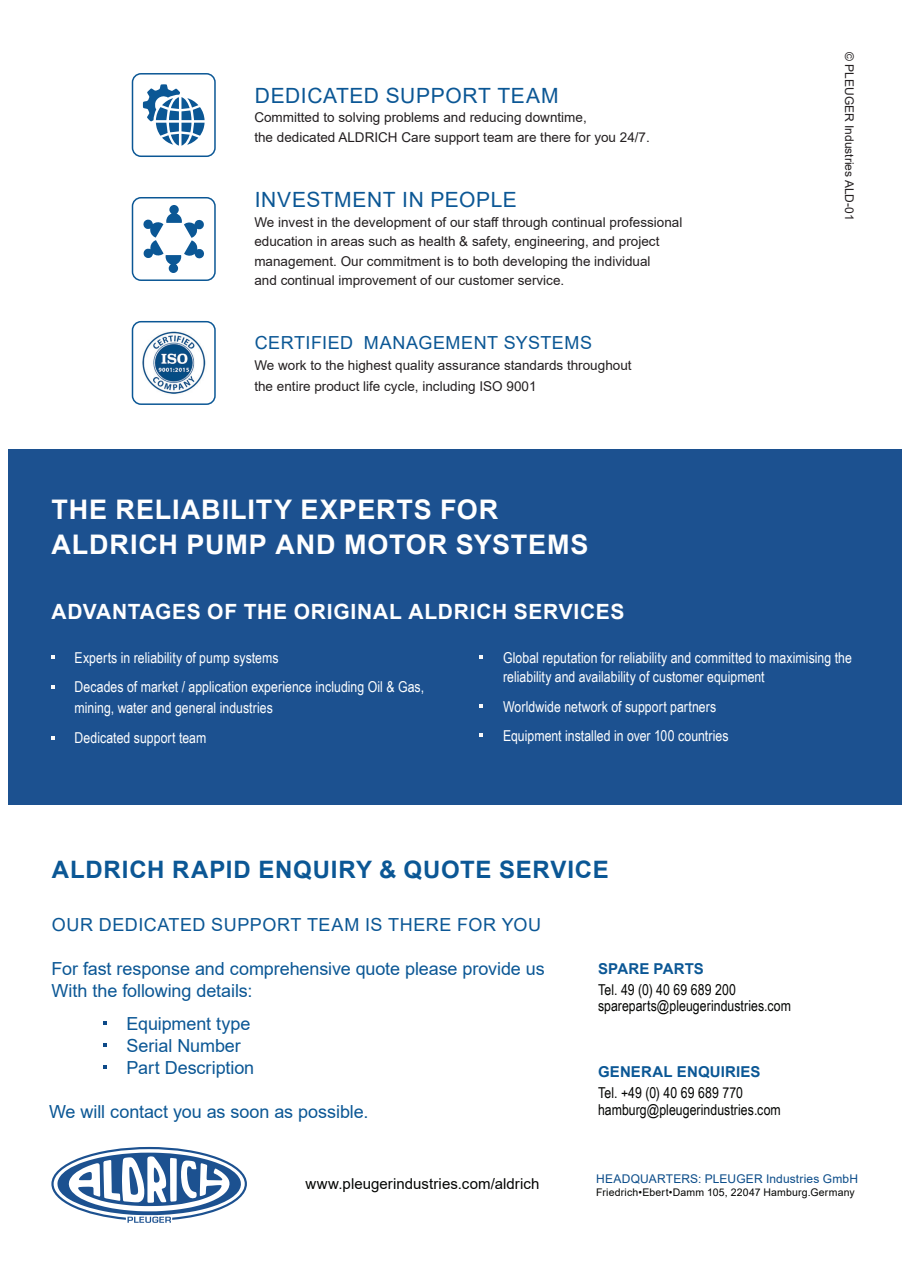
<style>
.page{position:relative;width:910px;height:1280px;background:#fff}
.page>*{position:absolute;margin:0;border:0;box-sizing:border-box;transform-origin:0 0}
.t1{font:700 27px/34.5px "Arial";letter-spacing:.035em;color:#fff}
.t2{font:700 24px "Arial";letter-spacing:.035em;color:#0b5795}
.t3{font:700 21px "Arial";letter-spacing:.035em;color:#fff}
.t4{font:21px "Arial";letter-spacing:.03em;color:#0b5795}
.body_ver2{font:18px "Arial";letter-spacing:-.005em;color:#0b5795}
.body_ver2-2{font:18px "Arial";letter-spacing:.03em;color:#0b5795}
.body_ver2-3{font:18px "Arial";letter-spacing:.025em;color:#0b5795}
.Bullets__White{font:15px/21px "Arial Narrow";color:#fff}
.t5{font:15px/16.5px "Arial Narrow";letter-spacing:.005em;color:#040503}
.t6{font:15px "Arial";letter-spacing:.005em;color:#040503}
.t7{font:700 15px "Arial";letter-spacing:.01em;color:#0b5795}
.t8{font:13.5px/19.5px "Arial";color:#231f20}
.t9{font:12px "Arial";letter-spacing:.015em;color:#0b4c89}
.t10{font:12px "Arial";color:#231f20}
.t11{font:10.5px "Arial";letter-spacing:.015em;color:#040503}
</style>
<div class="page">
<div style="left:8px;top:449px;width:893px;height:356px;background:#1c5190"></div>
<svg style="left:143px;top:84px;width:62px;height:62px"></svg>
<div style="left:132px;top:73px;width:84px;height:84px;border:2px solid #0b5795;border-radius:9px"></div>
<svg style="left:143px;top:205px;width:61px;height:68px"></svg>
<div style="left:132px;top:197px;width:84px;height:84px;border:2px solid #0b5795;border-radius:9px"></div>
<div style="left:132px;top:321px;width:84px;height:84px;border:2px solid #0b5795;border-radius:9px"></div>
<img style="left:142px;top:331px;width:64px;height:63px">
<svg style="left:51px;top:1147px;width:196px;height:76px"></svg>
<svg style="left:480px;top:704px;width:3px;height:4px"></svg>
<svg style="left:480px;top:733px;width:3px;height:4px"></svg>
<p class="t4" style="left:255px;top:81px;width:305px">DEDICATED SUPPORT TEAM</p>
<p class="t8" style="left:254px;top:108px;width:397px">Committed to solving problems and reducing downtime,<br>the dedicated ALDRICH Care support team are there for you 24/7.</p>
<p class="t4" style="left:255px;top:185px;width:264px">INVESTMENT IN PEOPLE</p>
<p class="t8" style="left:254px;top:212px;width:429px">We invest in the development of our staff through continual professional education in areas such as health &amp; safety, engineering, and project management. Our commitment is to both developing the individual<br>and continual improvement of our customer service.</p>
<p class="body_ver2-3" style="left:255px;top:330px;width:339px">CERTIFIED MANAGEMENT SYSTEMS</p>
<p class="t8" style="left:254px;top:355px;width:379px;line-height:21px">We work to the highest quality assurance standards throughout the entire product life cycle, including ISO 9001</p>
<p class="t1" style="left:51px;top:493px;width:538px">THE RELIABILITY EXPERTS FOR<br>ALDRICH PUMP AND MOTOR SYSTEMS</p>
<p class="t3" style="left:51px;top:597px;width:574px">ADVANTAGES OF THE ORIGINAL ALDRICH SERVICES</p>
<p class="t10" style="left:858px;top:52px;width:170px;rotate:90deg">© PLEUGER Industries ALD-01</p>
<p class="Bullets__White" style="left:75px;top:646px;width:205px">Experts in reliability of pump systems</p>
<p class="Bullets__White" style="left:75px;top:676px;width:351px">Decades of market / application experience including Oil &amp; Gas, mining, water and general industries</p>
<p class="Bullets__White" style="left:75px;top:726px;width:133px">Dedicated support team</p>
<p class="Bullets__White" style="left:503px;top:647px;width:350px;line-height:19.5px">Global reputation for reliability and committed to maximising the reliability and availability of customer equipment</p>
<p class="Bullets__White" style="left:503px;top:695px;width:215px">Worldwide network of support partners</p>
<p class="Bullets__White" style="left:503px;top:725px;width:227px">Equipment installed in over 100 countries</p>
<p class="t2" style="left:52px;top:853px;width:558px">ALDRICH RAPID ENQUIRY &amp; QUOTE SERVICE</p>
<p class="body_ver2-2" style="left:52px;top:912px;width:491px">OUR DEDICATED SUPPORT TEAM IS THERE FOR YOU</p>
<p class="body_ver2" style="left:52px;top:956px;width:495px">For fast response and comprehensive quote please provide us</p>
<p class="body_ver2" style="left:52px;top:978px;width:202px">With the following details:</p>
<p class="body_ver2" style="left:127px;top:1011px;width:125px">Equipment type</p>
<p class="body_ver2" style="left:127px;top:1033px;width:116px">Serial Number</p>
<p class="body_ver2" style="left:127px;top:1055px;width:129px">Part Description</p>
<p class="body_ver2" style="left:49px;top:1099px;width:321px">We will contact you as soon as possible.</p>
<p class="t7" style="left:598px;top:958px;width:107px">SPARE PARTS</p>
<p class="t5" style="left:598px;top:981px;width:194px">Tel. 49 (0) 40 69 689 200 spareparts@pleugerindustries.com</p>
<p class="t7" style="left:598px;top:1061px;width:164px">GENERAL ENQUIRIES</p>
<p class="t5" style="left:598px;top:1084px;width:184px">Tel. +49 (0) 40 69 689 770 hamburg@pleugerindustries.com</p>
<p class="t6" style="left:306px;top:1173px;width:235px">www.pleugerindustries.com/aldrich</p>
<p class="t9" style="left:596px;top:1170px;width:263px">HEADQUARTERS: PLEUGER Industries GmbH</p>
<p class="t11" style="left:596px;top:1185px;width:260px">Friedrich•Ebert•Damm 105, 22047 Hamburg.Germany</p>
</div>
